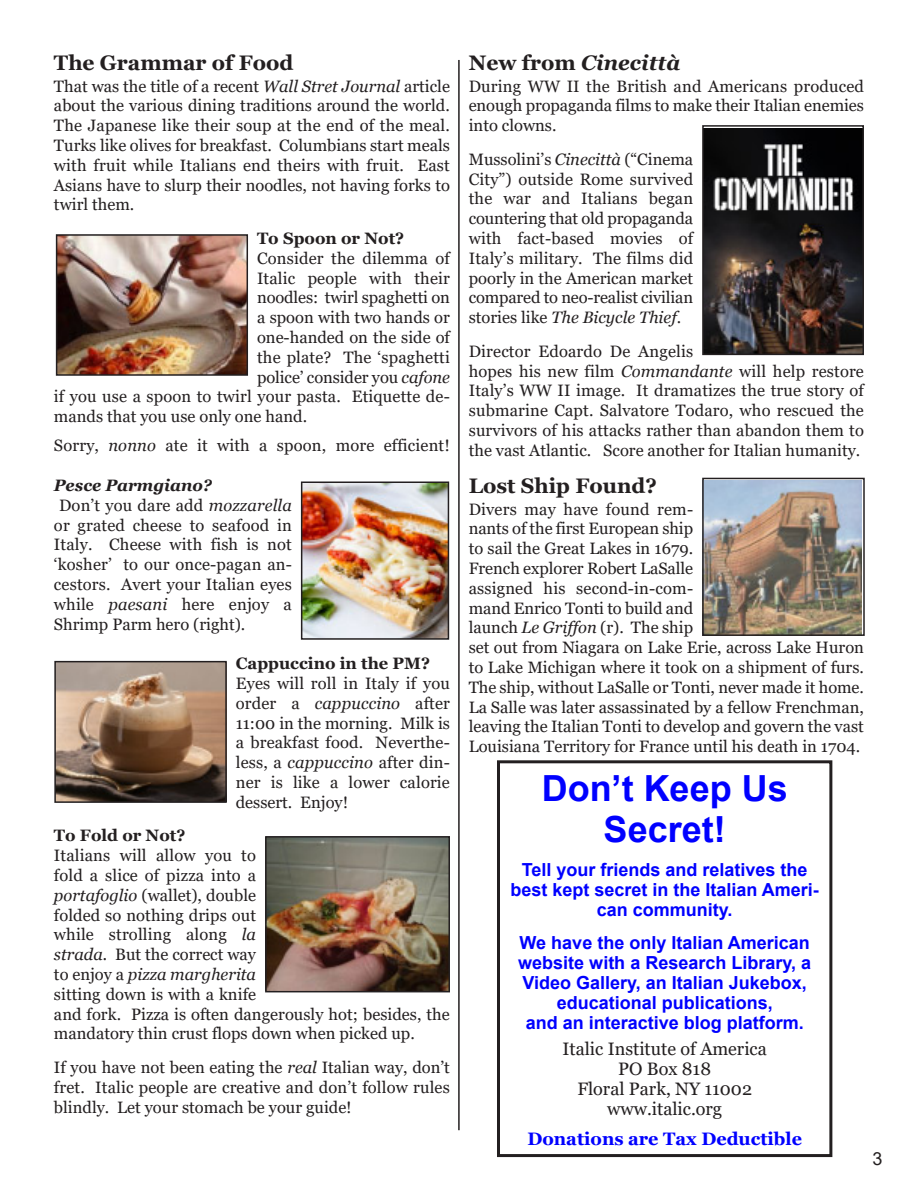
<style>
.page{position:relative;width:918px;height:1188px;background:#fff}
.page>*{position:absolute;margin:0;border:0;box-sizing:border-box;transform-origin:0 0}
.t1{font:700 36px/41.7px "Arial";color:#00f;text-align:center}
.t2{font:700 21px "Georgia";color:#231f20}
.t3{font:italic 700 21px "Georgia";color:#231f20}
.t4{font:700 18px/20.1px "Arial";color:#00f;text-align:center}
.t5{font:18px "Georgia";color:#231f20}
.t6{font:700 18px "Georgia";color:#00f}
.t7{font:18px "Arial";color:#231f20}
.t8{font:16.5px/19.8px "Georgia";color:#231f20;text-align:justify}
.t9{font:700 16.5px "Georgia";color:#231f20}
.t10{font:italic 700 16.5px "Georgia";color:#231f20}
.s1{font-style:italic}
.s2{font-style:normal}
</style>
<div class="page">
<hr style="left:458px;top:60px;width:2px;height:1070px;background:#231f20">
<img style="left:304px;top:485px;width:142px;height:152px">
<div style="left:301px;top:482px;width:148px;height:158px;border:2px solid #231f20"></div>
<img style="left:59px;top:237px;width:186px;height:136px">
<div style="left:56px;top:234px;width:192px;height:142px;border:2px solid #231f20"></div>
<div style="left:497px;top:760px;width:335px;height:397px;border:3px solid #231f20"></div>
<img style="left:268px;top:839px;width:179px;height:150px">
<div style="left:265px;top:836px;width:185px;height:156px;border:2px solid #231f20"></div>
<img style="left:705px;top:128px;width:156px;height:224px">
<div style="left:702px;top:125px;width:162px;height:230px;border:2px solid #231f20"></div>
<img style="left:57px;top:664px;width:167px;height:136px">
<div style="left:54px;top:661px;width:173px;height:142px;border:2px solid #231f20"></div>
<img style="left:705px;top:481px;width:156px;height:152px">
<div style="left:702px;top:478px;width:163px;height:158px;border:2px solid #231f20"></div>
<p class="t2" style="left:54px;top:51px;width:241px">The Grammar of Food</p>
<p class="t8" style="left:54px;top:76px;width:397px">That was the title of a recent <span class="s1">Wall Stret Journal</span> article about the various dining traditions around the world.<br>The Japanese like their soup at the end of the meal.<br>Turks like olives for breakfast. Columbians start meals with fruit while Italians end theirs with fruit. East Asians have to slurp their noodles, not having forks to twirl them.</p>
<p class="t9" style="left:257px;top:229px;width:149px">To Spoon or Not?</p>
<p class="t8" style="left:257px;top:248px;width:194px">Consider the dilemma of</p>
<p class="t8" style="left:257px;top:268px;width:194px">Italic people with their</p>
<p class="t8" style="left:257px;top:288px;width:194px">noodles: twirl spaghetti on</p>
<p class="t8" style="left:257px;top:308px;width:194px">a spoon with two hands or</p>
<p class="t8" style="left:257px;top:327px;width:194px">one-handed on the side of</p>
<p class="t8" style="left:257px;top:347px;width:194px">the plate? The ‘spaghetti</p>
<p class="t8" style="left:257px;top:367px;width:194px">police’ consider you <span class="s1">cafone</span></p>
<p class="t8" style="left:54px;top:387px;width:398px">if you use a spoon to twirl your pasta. Etiquette de-</p>
<p class="t8" style="left:54px;top:407px;width:255px">mands that you use only one hand.</p>
<p class="t8" style="left:54px;top:436px;width:397px">Sorry, <span class="s1">nonno</span> ate it with a spoon, more efficient!</p>
<p class="t10" style="left:54px;top:476px;width:160px">Pesce Parmgiano?</p>
<p class="t8" style="left:54px;top:495px;width:239px;text-indent:5px">Don’t you dare add <span class="s1">mozzarella </span>or grated cheese to seafood in Italy. Cheese with fish is not ‘kosher’ to our once-pagan an&shy;cestors. Avert your Italian eyes while <span class="s1">paesani</span> here enjoy a Shrimp Parm hero (right).</p>
<p class="t9" style="left:236px;top:654px;width:196px">Cappuccino in the PM?</p>
<p class="t8" style="left:236px;top:673px;width:216px">Eyes will roll in Italy if you order a <span class="s1">cappuccino</span> after 11:00 in the morning. Milk is a breakfast food. Neverthe&shy;less, a <span class="s1">cappuccino</span> after din&shy;ner is like a lower calorie dessert. Enjoy!</p>
<p class="t9" style="left:54px;top:826px;width:133px">To Fold or Not?</p>
<p class="t8" style="left:54px;top:846px;width:397px;text-align:left">Italians will allow you to<br>fold a slice of pizza into a<br><span class="s1">portafoglio</span> (wallet), double<br>folded so nothing drips out<br>while strolling along <span class="s1">la<br>strada.</span> But the correct way<br>to enjoy a <span class="s1">pizza margherita<br></span>sitting down is with a knife<br>and fork. Pizza is often dangerously hot; besides, the mandatory thin crust flops down when picked up.</p>
<p class="t8" style="left:54px;top:1057px;width:397px">If you have not been eating the <span class="s1">real</span> Italian way, don’t fret. Italic people are creative and don’t follow rules blindly. Let your stomach be your guide!</p>
<p class="t3" style="left:469px;top:51px;width:213px"><span class="s2">New from</span> Cinecittà</p>
<p class="t8" style="left:469px;top:76px;width:397px">During WW II the British and Americans produced enough propaganda films to make their Italian enemies into clowns.</p>
<p class="t8" style="left:469px;top:149px;width:226px">Mussolini’s <span class="s1">Cinecittà</span> (“Cinema City”) outside Rome survived the war and Italians began countering that old propaganda with fact-based movies of Italy’s military. The films did poorly in the American market compared to neo-realist civilian stories like <span class="s1">The Bicycle Thief</span>.</p>
<p class="t8" style="left:469px;top:341px;width:397px;text-align:left">Director Edoardo De Angelis<br>hopes his new film <span class="s1">Commandante</span> will help restore Italy’s WW II image. It dramatizes the true story of submarine Capt. Salvatore Todaro, who rescued the survivors of his attacks rather than abandon them to the vast Atlantic. Score another for Italian humanity.</p>
<p class="t2" style="left:469px;top:474px;width:190px">Lost Ship Found?</p>
<p class="t8" style="left:469px;top:499px;width:397px;text-align:left">Divers may have found rem-<br>nants of the first European ship<br>to sail the Great Lakes in 1679.<br>French explorer Robert LaSalle<br>assigned his second-in-com-<br>mand Enrico Tonti to build and<br>launch <span class="s1">Le Griffon</span> (r). The ship<br>set out from Niagara on Lake Erie, across Lake Huron to Lake Michigan where it took on a shipment of furs.<br>The ship, without LaSalle or Tonti, never made it home.<br>La Salle was later assassinated by a fellow Frenchman, leaving the Italian Tonti to develop and govern the vast Louisiana Territory for France until his death in 1704.</p>
<p class="t1" style="left:542px;top:767px;width:248px">Don’t Keep Us<br>Secret!</p>
<p class="t4" style="left:510px;top:859px;width:310px">Tell your friends and relatives the best kept secret in the Italian Ameri&shy;can community.</p>
<p class="t4" style="left:518px;top:932px;width:294px">We have the only Italian American website with a Research Library, a<br>Video Gallery, an Italian Jukebox, educational publications,</p>
<p class="t4" style="left:526px;top:1013px;width:280px">and an interactive blog platform.</p>
<p class="t5" style="left:562px;top:1038px;width:206px">Italic Institute of America</p>
<p class="t5" style="left:618px;top:1058px;width:94px">PO Box 818</p>
<p class="t5" style="left:577px;top:1078px;width:176px">Floral Park, NY 11002</p>
<p class="t5" style="left:607px;top:1099px;width:116px">www.italic.org</p>
<p class="t6" style="left:527px;top:1128px;width:276px">Donations are Tax Deductible</p>
<p class="t7" style="left:872px;top:1148px;width:12px">3</p>
</div>
